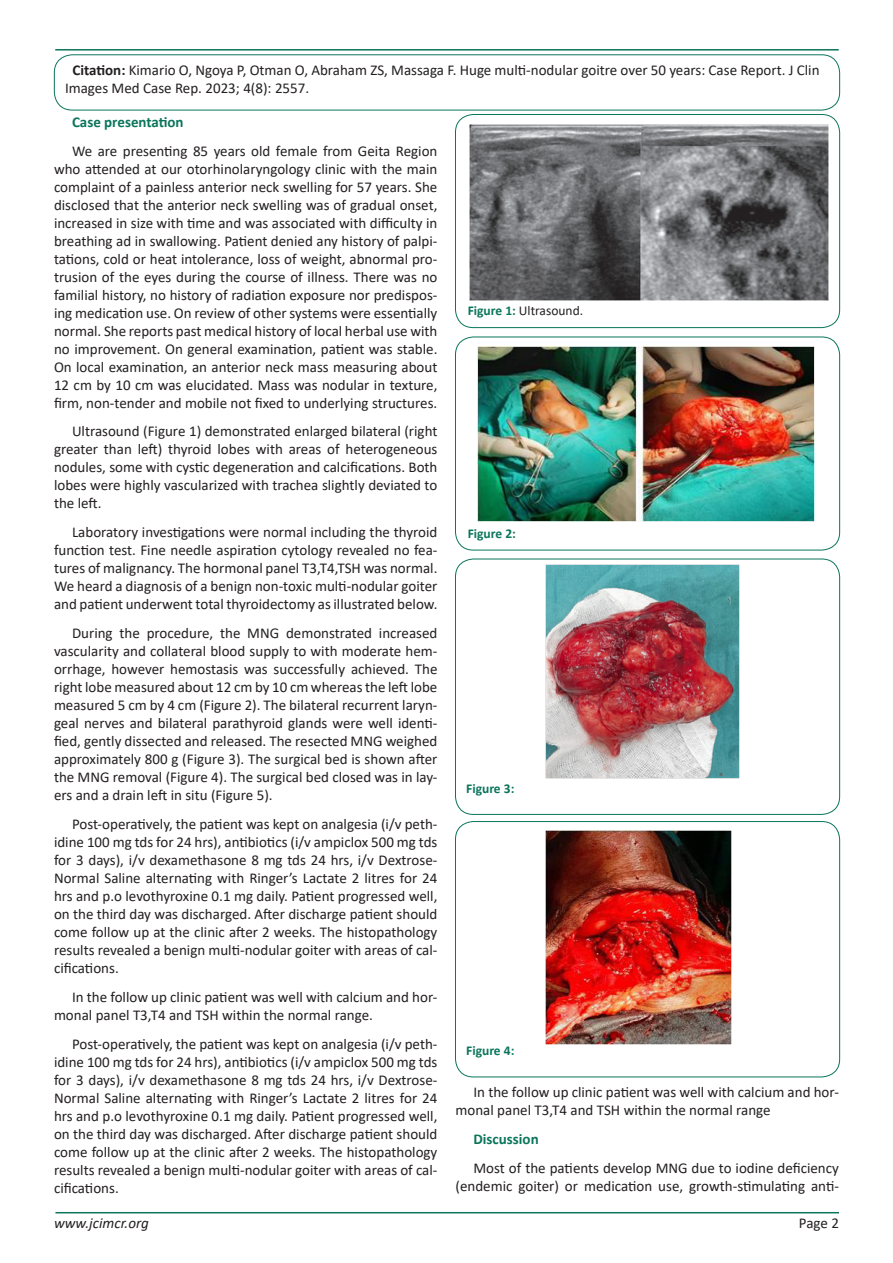
<style>
.page{position:relative;width:893px;height:1263px;background:#fff}
.page>*{position:absolute;margin:0;border:0;box-sizing:border-box;transform-origin:0 0}
.t1{font:15px/18px "Calibri";color:#231f20;text-align:justify}
.t2{font:700 15px "Calibri";color:#0a755b}
.t3{font:italic 15px "Calibri";color:#231f20}
.t4{font:700 13.5px "Calibri";color:#0a755b}
.t5{font:13.5px "Calibri";color:#231f20}
.s1{font-weight:700}
.s2{font-weight:700;color:#0a755b}
</style>
<div class="page">
<hr style="left:55px;top:1212px;width:784px;height:1px;background:#0a755b">
<hr style="left:55px;top:49px;width:784px;height:2px;background:#0a755b">
<div style="left:54px;top:55px;width:786px;height:55px;border:1px solid #0a755b;border-radius:18px"></div>
<div style="left:455px;top:114px;width:385px;height:214px;border:1px solid #0a755b;border-radius:18px"></div>
<div style="left:455px;top:337px;width:385px;height:213px;border:1px solid #0a755b;border-radius:18px"></div>
<div style="left:455px;top:559px;width:385px;height:256px;border:1px solid #0a755b;border-radius:18px"></div>
<div style="left:455px;top:821px;width:385px;height:256px;border:1px solid #0a755b;border-radius:18px"></div>
<img style="left:470px;top:125px;width:358px;height:176px">
<img style="left:478px;top:346px;width:336px;height:175px">
<img style="left:545px;top:564px;width:195px;height:214px">
<img style="left:545px;top:831px;width:187px;height:213px">
<p class="t1" style="left:65px;top:61px;width:756px;text-indent:8px"><span class="s1">Citation:</span> Kimario O, Ngoya P, Otman O, Abraham ZS, Massaga F. Huge multi-nodular goitre over 50 years: Case Report. J Clin<br>Images Med Case Rep. 2023; 4(8): 2557.</p>
<p class="t2" style="left:72px;top:111px;width:113px">Case presentation</p>
<p class="t1" style="left:54px;top:141px;width:385px;text-indent:18px">We are presenting 85 years old female from Geita Region who attended at our otorhinolaryngology clinic with the main complaint of a painless anterior neck swelling for 57 years. She disclosed that the anterior neck swelling was of gradual onset, increased in size with time and was associated with difficulty in breathing ad in swallowing. Patient denied any history of palpi&shy;tations, cold or heat intolerance, loss of weight, abnormal pro&shy;trusion of the eyes during the course of illness. There was no familial history, no history of radiation exposure nor predispos&shy;ing medication use. On review of other systems were essentially normal. She reports past medical history of local herbal use with no improvement. On general examination, patient was stable.<br>On local examination, an anterior neck mass measuring about 12 cm by 10 cm was elucidated. Mass was nodular in texture, firm, non-tender and mobile not fixed to underlying structures.</p>
<p class="t1" style="left:54px;top:422px;width:385px;text-indent:18px">Ultrasound (Figure 1) demonstrated enlarged bilateral (right greater than left) thyroid lobes with areas of heterogeneous nodules, some with cystic degeneration and calcifications. Both lobes were highly vascularized with trachea slightly deviated to the left.</p>
<p class="t1" style="left:54px;top:523px;width:385px;text-indent:18px">Laboratory investigations were normal including the thyroid function test. Fine needle aspiration cytology revealed no fea&shy;tures of malignancy. The hormonal panel T3,T4,TSH was normal.<br>We heard a diagnosis of a benign non-toxic multi-nodular goiter and patient underwent total thyroidectomy as illustrated below.</p>
<p class="t1" style="left:54px;top:624px;width:385px;text-indent:18px">During the procedure, the MNG demonstrated increased vascularity and collateral blood supply to with moderate hem&shy;orrhage, however hemostasis was successfully achieved. The right lobe measured about 12 cm by 10 cm whereas the left lobe measured 5 cm by 4 cm (Figure 2). The bilateral recurrent laryn&shy;geal nerves and bilateral parathyroid glands were well identi&shy;fied, gently dissected and released. The resected MNG weighed approximately 800 g (Figure 3). The surgical bed is shown after the MNG removal (Figure 4). The surgical bed closed was in lay&shy;ers and a drain left in situ (Figure 5).</p>
<p class="t1" style="left:54px;top:814px;width:385px;text-indent:18px">Post-operatively, the patient was kept on analgesia (i/v peth&shy;idine 100 mg tds for 24 hrs), antibiotics (i/v ampiclox 500 mg tds for 3 days), i/v dexamethasone 8 mg tds 24 hrs, i/v Dextrose-Normal Saline alternating with Ringer’s Lactate 2 litres for 24 hrs and p.o levothyroxine 0.1 mg daily. Patient progressed well, on the third day was discharged. After discharge patient should come follow up at the clinic after 2 weeks. The histopathology results revealed a benign multi-nodular goiter with areas of cal&shy;cifications.</p>
<p class="t1" style="left:54px;top:987px;width:385px;text-indent:18px">In the follow up clinic patient was well with calcium and hor&shy;monal panel T3,T4 and TSH within the normal range.</p>
<p class="t1" style="left:54px;top:1034px;width:385px;text-indent:18px">Post-operatively, the patient was kept on analgesia (i/v peth&shy;idine 100 mg tds for 24 hrs), antibiotics (i/v ampiclox 500 mg tds for 3 days), i/v dexamethasone 8 mg tds 24 hrs, i/v Dextrose-Normal Saline alternating with Ringer’s Lactate 2 litres for 24 hrs and p.o levothyroxine 0.1 mg daily. Patient progressed well, on the third day was discharged. After discharge patient should come follow up at the clinic after 2 weeks. The histopathology results revealed a benign multi-nodular goiter with areas of cal&shy;cifications.</p>
<p class="t5" style="left:468px;top:301px;width:117px"><span class="s2">Figure 1:</span> Ultrasound.</p>
<p class="t4" style="left:468px;top:524px;width:50px">Figure 2:</p>
<p class="t4" style="left:466px;top:779px;width:50px">Figure 3:</p>
<p class="t4" style="left:466px;top:1041px;width:50px">Figure 4:</p>
<p class="t1" style="left:455px;top:1083px;width:385px;text-indent:18px">In the follow up clinic patient was well with calcium and hor&shy;monal panel T3,T4 and TSH within the normal range</p>
<p class="t2" style="left:473px;top:1128px;width:67px">Discussion</p>
<p class="t1" style="left:455px;top:1158px;width:385px;text-align:right">Most of the patients develop MNG due to iodine deficiency (endemic goiter) or medication use, growth-stimulating anti-</p>
<p class="t3" style="left:54px;top:1212px;width:96px">www.jcimcr.org</p>
<p class="t1" style="left:799px;top:1213px;width:42px">Page 2</p>
</div>
